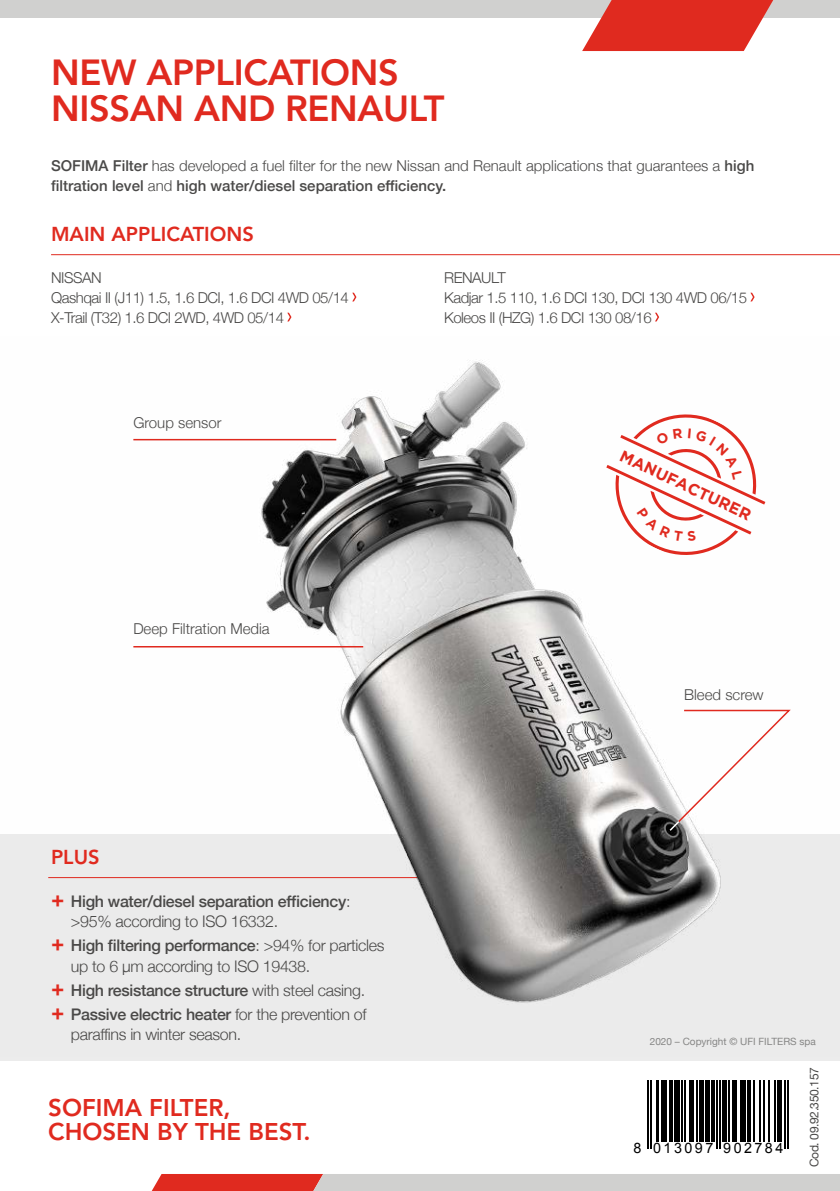
<style>
.page{position:relative;width:840px;height:1191px;background:#fff}
.page>*{position:absolute;margin:0;border:0;box-sizing:border-box;transform-origin:0 0}
.t1{font:800 36px/36px "Avenir LT Std";letter-spacing:-.01em;color:#e02a1f}
.t2{font:800 24px/24px "Avenir LT Std";color:#e02a1f}
.t3{font:800 20px "Avenir LT Std";color:#e02a1f}
.t4{font:500 16px/20px "Helvetica Neue";letter-spacing:-.02em;color:#4a4948}
.t5{font:300 16px/20px "Helvetica Neue";letter-spacing:-.02em;color:#4a4948}
.t6{font:700 16px "Gotham";color:#e02a1f}
.t7{font:300 15px/20px "Helvetica Neue";color:#4a4948}
.t8{font:300 15px/20px "Helvetica Neue";letter-spacing:-.03em;color:#4a4948}
.t9{font:14.4px "Arial";letter-spacing:.17em;color:#000}
.t10{font:12px "Helvetica Neue";letter-spacing:-.03em;color:#4a4948}
.t11{font:10px "Helvetica Neue";color:#878786}
.s1{font-weight:500}
.s2{font-family:"Avenir LT Std";font-weight:900;font-size:20px;color:#e02a1f}
.s3{font-weight:300}
</style>
<div class="page">
<div style="left:0;top:0;width:839px;height:17px;background:#d0d0cf"></div>
<svg style="left:152px;top:1174px;width:687px;height:17px;background:#d4a9a5"></svg>
<svg style="left:582px;top:0;width:190px;height:51px;background:#e2473d"></svg>
<hr style="left:51px;top:254px;width:788px;height:1px;background:#e02a1f">
<img style="left:0;top:360px;width:839px;height:696px">
<svg style="left:667px;top:709px;width:125px;height:123px"></svg>
<hr style="left:133px;top:646px;width:230px;height:1px;background:#e02a1f">
<svg style="left:352px;top:293px;width:5px;height:8px"></svg>
<svg style="left:287px;top:313px;width:5px;height:8px"></svg>
<svg style="left:750px;top:293px;width:5px;height:8px"></svg>
<svg style="left:655px;top:313px;width:4px;height:8px"></svg>
<hr style="left:647px;top:1080px;width:1px;height:68px;background:#000">
<hr style="left:650px;top:1080px;width:1px;height:68px;background:#000">
<hr style="left:656px;top:1080px;width:3px;height:61px;background:#000">
<hr style="left:660px;top:1080px;width:2px;height:61px;background:#000">
<hr style="left:663px;top:1080px;width:3px;height:61px;background:#000">
<hr style="left:669px;top:1080px;width:3px;height:61px;background:#000">
<div style="left:674px;top:1080px;width:5px;height:61px;background:#000"></div>
<hr style="left:681px;top:1080px;width:1px;height:61px;background:#000">
<hr style="left:684px;top:1080px;width:1px;height:61px;background:#000">
<div style="left:688px;top:1080px;width:5px;height:61px;background:#000"></div>
<hr style="left:696px;top:1080px;width:1px;height:61px;background:#000">
<hr style="left:699px;top:1080px;width:4px;height:61px;background:#000">
<hr style="left:705px;top:1080px;width:4px;height:61px;background:#000">
<hr style="left:711px;top:1080px;width:3px;height:61px;background:#000">
<hr style="left:715px;top:1080px;width:2px;height:68px;background:#000">
<hr style="left:718px;top:1080px;width:2px;height:68px;background:#000">
<div style="left:721px;top:1080px;width:5px;height:61px;background:#000"></div>
<hr style="left:727px;top:1080px;width:2px;height:61px;background:#000">
<hr style="left:732px;top:1080px;width:4px;height:61px;background:#000">
<hr style="left:739px;top:1080px;width:2px;height:61px;background:#000">
<hr style="left:742px;top:1080px;width:3px;height:61px;background:#000">
<hr style="left:747px;top:1080px;width:3px;height:61px;background:#000">
<hr style="left:752px;top:1080px;width:2px;height:61px;background:#000">
<hr style="left:758px;top:1080px;width:2px;height:61px;background:#000">
<hr style="left:763px;top:1080px;width:1px;height:61px;background:#000">
<hr style="left:767px;top:1080px;width:2px;height:61px;background:#000">
<hr style="left:773px;top:1080px;width:2px;height:61px;background:#000">
<div style="left:776px;top:1080px;width:5px;height:61px;background:#000"></div>
<hr style="left:784px;top:1080px;width:1px;height:68px;background:#000">
<hr style="left:787px;top:1080px;width:1px;height:68px;background:#000">
<svg style="left:602px;top:408px;width:166px;height:154px"></svg>
<h1 class="t1" style="left:51px;top:54px;width:395px">NEW APPLICATIONS<br>NISSAN AND RENAULT</h1>
<p class="t7" style="left:51px;top:154px;width:704px"><span class="s1">SOFIMA Filter</span> has developed a fuel filter for the new Nissan and Renault applications that guarantees a <span class="s1">high filtration level</span> and <span class="s1">high water/diesel separation efficiency.</span></p>
<h3 class="t3" style="left:51px;top:222px;width:204px">MAIN APPLICATIONS</h3>
<p class="t8" style="left:51px;top:266px;width:299px">NISSAN<br>Qashqai II (J11) 1.5, 1.6 DCI, 1.6 DCI 4WD 05/14<br>X-Trail (T32) 1.6 DCI 2WD, 4WD 05/14</p>
<p class="t7" style="left:133px;top:411px;width:90px">Group sensor</p>
<p class="t7" style="left:133px;top:618px;width:138px">Deep Filtration Media</p>
<h3 class="t3" style="left:51px;top:845px;width:50px">PLUS</h3>
<p class="t4" style="left:71px;top:890px;width:281px;text-indent:-20px"><span class="s2">+</span> High water/diesel separation efficiency<span class="s3">: &gt;95% according to ISO 16332.</span></p>
<p class="t5" style="left:71px;top:934px;width:315px;text-indent:-20px"><span class="s2">+</span> <span class="s1">High filtering performance</span>: &gt;94% for particles up to 6 μm according to ISO 19438.</p>
<p class="t4" style="left:51px;top:976px;width:317px;line-height:24px"><span class="s2">+</span> High resistance structure <span class="s3">with steel casing. </span><span class="s2">+</span> Passive electric heater <span class="s3">for the prevention of</span></p>
<p class="t5" style="left:71px;top:1022px;width:172px">paraffins in winter season.</p>
<h2 class="t2" style="left:48px;top:1095px;width:264px">SOFIMA FILTER,<br>CHOSEN BY THE BEST.</h2>
<p class="t8" style="left:444px;top:266px;width:304px">RENAULT<br>Kadjar 1.5 110, 1.6 DCI 130, DCI 130 4WD 06/15<br>Koleos II (HZG) 1.6 DCI 130 08/16</p>
<p class="t6" style="left:624px;top:447px;width:144px;rotate:25deg">MANUFACTURER</p>
<p class="t7" style="left:683px;top:683px;width:81px">Bleed screw</p>
<p class="t11" style="left:649px;top:1033px;width:167px">2020 – Copyright © UFI FILTERS spa</p>
<p class="t9" style="left:633px;top:1139px;width:151px">8 013097 902784</p>
<p class="t10" style="left:805px;top:1167px;width:101px;rotate:-90deg">Cod. 09.92.350.157</p>
</div>
